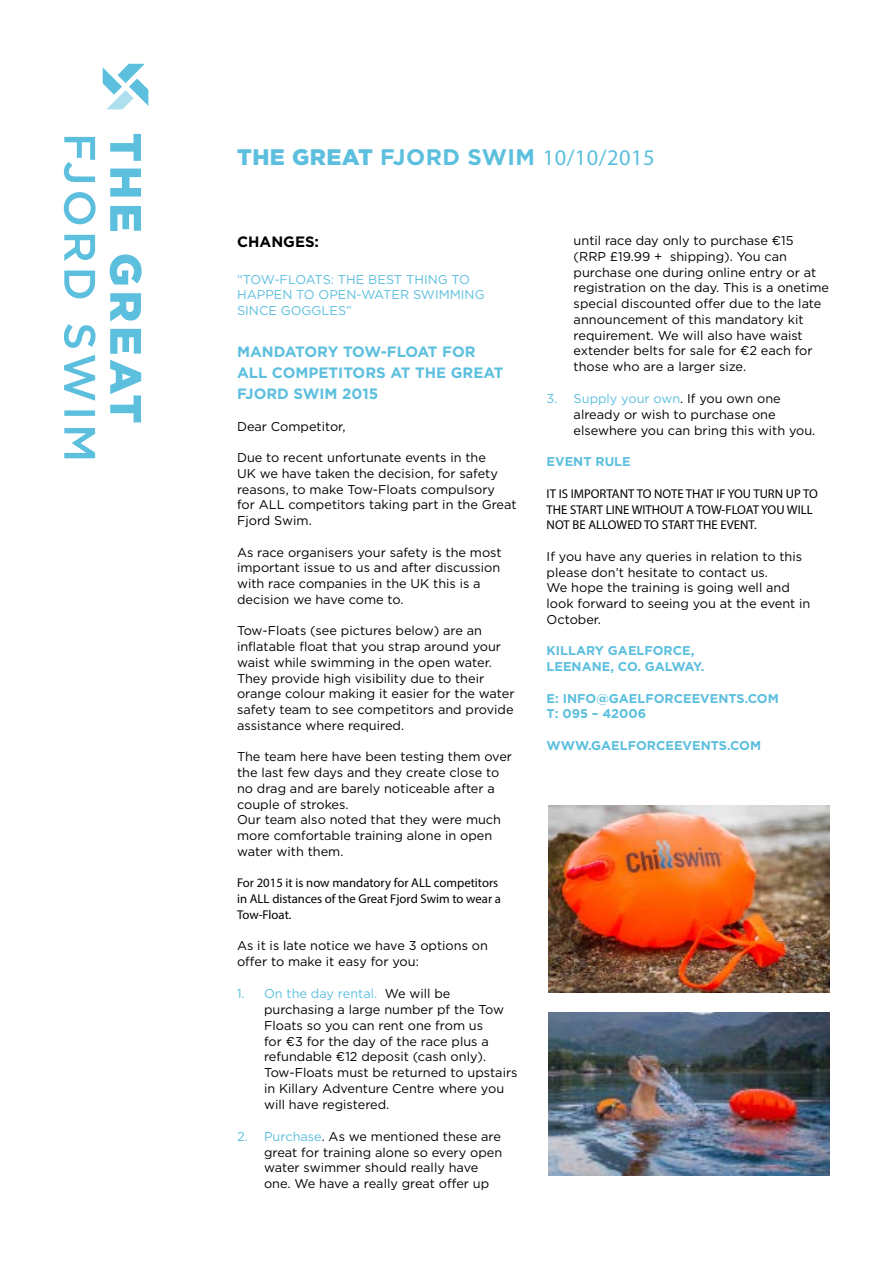
<style>
.page{position:relative;width:893px;height:1263px;background:#fff}
.page>*{position:absolute;margin:0;border:0;box-sizing:border-box;transform-origin:0 0}
.t1{font:22.5px "Myriad Pro";letter-spacing:.02em;color:#5cbfde}
.t2{font:700 15px/21px "Gotham";color:#5cbfde}
.t3{font:700 15px "Gotham";color:#000}
.t4{font:12.75px/15.8px "Gotham";color:#000}
.t5{font:12.75px/15.8px "Myriad Pro";color:#000}
.t6{font:700 12.75px/15.8px "Gotham";color:#5cbfde}
.t7{font:12.75px/15.8px "Gotham";color:#5cbfde}
.t8{font:700 12.75px "Gotham";color:#5cbfde}
.s1{font-family:"Gotham";font-weight:900}
.s2{font-family:"Gotham";font-weight:700}
.s3{color:#5cbfde}
.s4{font-style:inherit}
</style>
<div class="page">
<svg style="left:103px;top:64px;width:45px;height:45px"></svg>
<svg style="left:64px;top:134px;width:78px;height:324px"></svg>
<img style="left:549px;top:806px;width:280px;height:186px">
<img style="left:548px;top:1012px;width:281px;height:163px">
<h1 class="t1" style="left:237px;top:144px;width:419px"><span class="s1">THE GREAT</span> <span class="s2">FJORD SWIM</span> 10/10/2015</h1>
<p class="t3" style="left:237px;top:233px;width:84px">CHANGES:</p>
<p class="t7" style="left:237px;top:271px;width:249px">“TOW-FLOATS: THE BEST THING TO<br>HAPPEN TO OPEN-WATER SWIMMING<br>SINCE GOGGLES”</p>
<p class="t2" style="left:237px;top:341px;width:268px">MANDATORY TOW-FLOAT FOR<br>ALL COMPETITORS AT THE GREAT<br>FJORD SWIM 2015</p>
<p class="t4" style="left:237px;top:418px;width:110px">Dear Competitor,</p>
<p class="t4" style="left:237px;top:450px;width:281px">Due to recent unfortunate events in the<br>UK we have taken the decision, for safety reasons, to make Tow-Floats compulsory<br>for ALL competitors taking part in the Great Fjord Swim.</p>
<p class="t4" style="left:237px;top:544px;width:266px">As race organisers your safety is the most important issue to us and after discussion with race companies in the UK this is a decision we have come to.</p>
<p class="t4" style="left:237px;top:623px;width:279px">Tow-Floats (see pictures below) are an inflatable float that you strap around your waist while swimming in the open water.<br>They provide high visibility due to their orange colour making it easier for the water safety team to see competitors and provide assistance where required.</p>
<p class="t4" style="left:237px;top:749px;width:277px">The team here have been testing them over the last few days and they create close to no drag and are barely noticeable after a couple of strokes.<br>Our team also noted that they were much more comfortable training alone in open water with them.</p>
<p class="t5" style="left:237px;top:875px;width:266px">For 2015 it is now mandatory for ALL competitors in ALL distances of the Great Fjord Swim to wear a<br>Tow-Float.</p>
<p class="t4" style="left:237px;top:938px;width:252px">As it is late notice we have 3 options on offer to make it easy for you:</p>
<p class="t4" style="left:264px;top:986px;width:255px;text-indent:-27px"><span class="s3">1. On the day rental.</span> We will be purchasing a large number pf the Tow Floats so you can rent one from us<br>for ¤3 for the day of the race plus a refundable ¤12 deposit (cash only).<br>Tow-Floats must be returned to upstairs in Killary Adventure Centre where you will have registered.</p>
<p class="t4" style="left:264px;top:1128px;width:240px;text-indent:-27px"><span class="s3">2. Purchase</span>. As we mentioned these are great for training alone so every open water swimmer should really have one. We have a really great offer up</p>
<p class="t4" style="left:574px;top:233px;width:257px">until race day only to purchase <span class="s4">¤</span>15 (RRP £19.99 + shipping). You can purchase one during online entry or at registration on the day. This is a onetime special discounted offer due to the late announcement of this mandatory kit requirement. We will also have waist extender belts for sale for ¤2 each for those who are a larger size.</p>
<p class="t4" style="left:574px;top:391px;width:243px;text-indent:-27px"><span class="s3">3. Supply your own</span>. If you own one already or wish to purchase one elsewhere you can bring this with you.</p>
<p class="t8" style="left:547px;top:454px;width:86px">EVENT RULE</p>
<p class="t5" style="left:547px;top:486px;width:273px">IT IS IMPORTANT TO NOTE THAT IF YOU TURN UP TO<br>THE START LINE WITHOUT A TOW-FLOAT YOU WILL<br>NOT BE ALLOWED TO START THE EVENT.</p>
<p class="t4" style="left:547px;top:548px;width:265px">If you have any queries in relation to this please don’t hesitate to contact us.<br>We hope the training is going well and look forward to seeing you at the event in<br>October.</p>
<p class="t6" style="left:547px;top:643px;width:159px">KILLARY GAELFORCE,<br>LEENANE, CO. GALWAY.</p>
<p class="t6" style="left:547px;top:690px;width:234px">E: INFO@GAELFORCEEVENTS.COM<br>T: 095 – 42006</p>
<p class="t6" style="left:547px;top:737px;width:216px">WWW.GAELFORCEEVENTS.COM</p>
</div>
